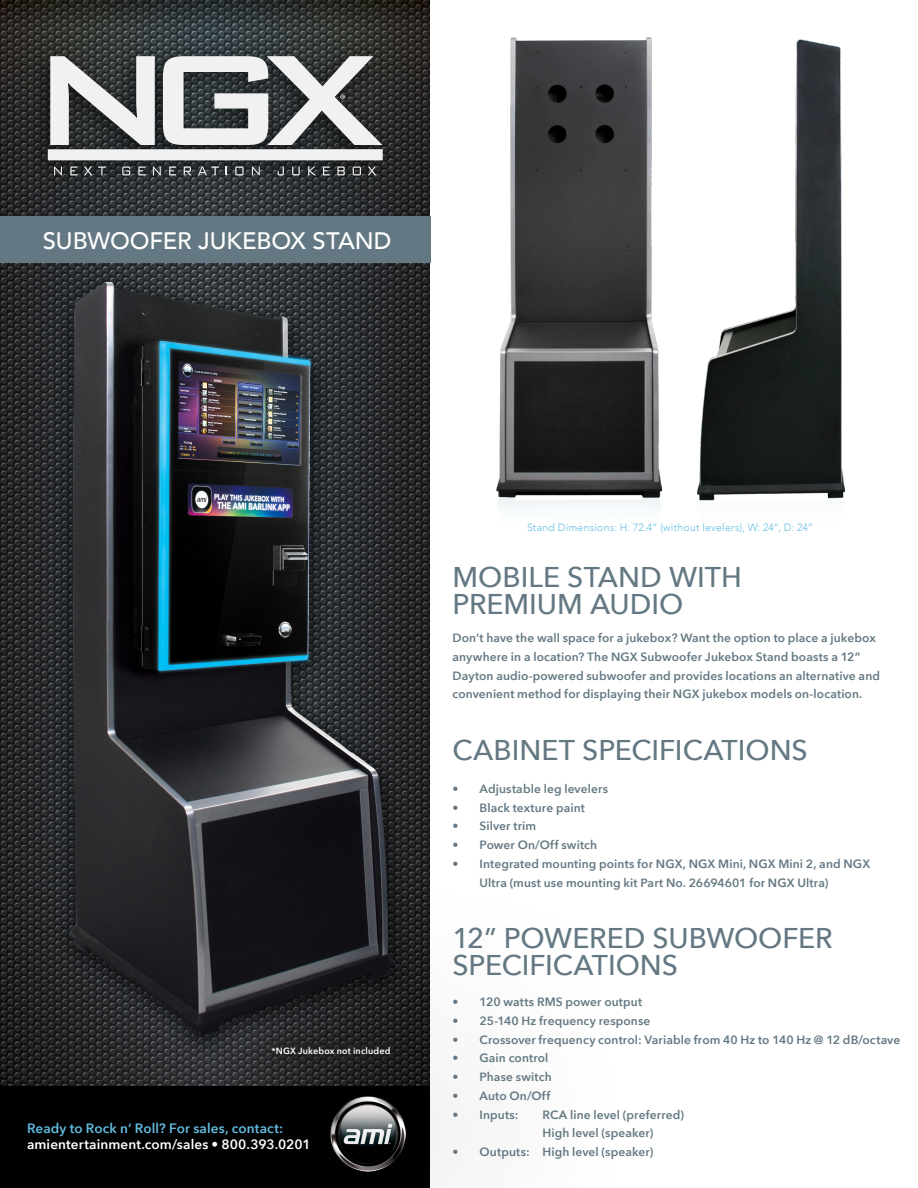
<style>
.page{position:relative;width:918px;height:1188px;background:#fff}
.page>*{position:absolute;margin:0;border:0;box-sizing:border-box;transform-origin:0 0}
.t1{font:500 28.5px/27px "Avenir Next";color:#647883}
.t2{font:500 23.85px "Avenir";letter-spacing:-.005em;color:#fff}
.t3{font:600 13.5px "Avenir Next";letter-spacing:.01em;color:#fff}
.t4{font:600 13.5px "Avenir Next";letter-spacing:.01em;color:#64bde1}
.t5{font:600 12px/18.8px "Avenir Next";letter-spacing:.01em;color:#647883}
.t6{font:300 10.5px "Avenir";letter-spacing:.025em;color:#64bde1}
.t7{font:600 9px "Avenir Next";letter-spacing:.02em;color:#fff}
</style>
<div class="page">
<img style="left:0;top:0;width:430px;height:1086px">
<div style="left:0;top:1086px;width:431px;height:102px;background:#000"></div>
<img style="left:496px;top:38px;width:166px;height:470px">
<img style="left:697px;top:39px;width:147px;height:462px">
<svg style="left:122px;top:888px;width:330px;height:300px"></svg>
<img style="left:330px;top:1096px;width:76px;height:76px">
<div style="left:0;top:216px;width:431px;height:47px;background:#647883"></div>
<div style="left:54px;top:269px;width:362px;height:791px;background:#000;opacity:.74"></div>
<img style="left:70px;top:282px;width:325px;height:754px">
<div style="left:25px;top:41px;width:373px;height:158px;background:#000;opacity:.6"></div>
<div style="left:48px;top:149px;width:335px;height:11px;background:#f1f1f2"></div>
<svg style="left:50px;top:56px;width:105px;height:89px"></svg>
<svg style="left:54px;top:167px;width:8px;height:8px"></svg>
<svg style="left:70px;top:167px;width:7px;height:8px"></svg>
<svg style="left:84px;top:167px;width:22px;height:8px"></svg>
<svg style="left:122px;top:167px;width:8px;height:8px"></svg>
<svg style="left:138px;top:167px;width:7px;height:8px"></svg>
<svg style="left:153px;top:167px;width:8px;height:8px"></svg>
<svg style="left:169px;top:167px;width:7px;height:8px"></svg>
<svg style="left:184px;top:167px;width:8px;height:8px"></svg>
<svg style="left:198px;top:167px;width:21px;height:8px"></svg>
<svg style="left:235px;top:167px;width:9px;height:8px"></svg>
<svg style="left:252px;top:167px;width:8px;height:8px"></svg>
<svg style="left:278px;top:167px;width:6px;height:8px"></svg>
<svg style="left:292px;top:167px;width:8px;height:8px"></svg>
<svg style="left:308px;top:167px;width:8px;height:8px"></svg>
<svg style="left:323px;top:167px;width:7px;height:8px"></svg>
<svg style="left:337px;top:167px;width:8px;height:8px"></svg>
<svg style="left:353px;top:167px;width:8px;height:8px"></svg>
<svg style="left:368px;top:167px;width:8px;height:8px"></svg>
<svg style="left:163px;top:56px;width:219px;height:89px"></svg>
<svg style="left:258px;top:1033px;width:147px;height:35px;background:#252526"></svg>
<h2 class="t2" style="left:43px;top:220px;width:350px">SUBWOOFER JUKEBOX STAND</h2>
<p class="t7" style="left:272px;top:1043px;width:120px">*NGX Jukebox not included</p>
<p class="t4" style="left:27px;top:1116px;width:258px">Ready to Rock n’ Roll? For sales, contact:</p>
<p class="t3" style="left:27px;top:1133px;width:285px">amientertainment.com/sales • 800.393.0201</p>
<p class="t6" style="left:527px;top:521px;width:288px">Stand Dimensions: H: 72.4” (without levelers), W: 24”, D: 24”</p>
<h1 class="t1" style="left:453px;top:563px;width:291px">MOBILE STAND WITH<br>PREMIUM AUDIO</h1>
<p class="t5" style="left:453px;top:628px;width:429px">Don’t have the wall space for a jukebox? Want the option to place a jukebox anywhere in a location? The NGX Subwoofer Jukebox Stand boasts a 12” Dayton audio-powered subwoofer and provides locations an alternative and convenient method for displaying their NGX jukebox models on-location.</p>
<h1 class="t1" style="left:453px;top:736px;width:357px">CABINET SPECIFICATIONS</h1>
<p class="t5" style="left:453px;top:779px;width:157px">• Adjustable leg levelers</p>
<p class="t5" style="left:453px;top:798px;width:134px">• Black texture paint</p>
<p class="t5" style="left:453px;top:817px;width:85px">• Silver trim</p>
<p class="t5" style="left:453px;top:835px;width:146px">• Power On/Off switch</p>
<p class="t5" style="left:480px;top:854px;width:392px;text-indent:-27px">• Integrated mounting points for NGX, NGX Mini, NGX Mini 2, and NGX<br>Ultra (must use mounting kit Part No. 26694601 for NGX Ultra)</p>
<h1 class="t1" style="left:453px;top:924px;width:382px">12” POWERED SUBWOOFER<br>SPECIFICATIONS</h1>
<p class="t5" style="left:453px;top:992px;width:191px">• 120 watts RMS power output</p>
<p class="t5" style="left:453px;top:1011px;width:199px">• 25-140 Hz frequency response</p>
<p class="t5" style="left:453px;top:1030px;width:449px">• Crossover frequency control: Variable from 40 Hz to 140 Hz @ 12 dB/octave</p>
<p class="t5" style="left:453px;top:1049px;width:97px">• Gain control</p>
<p class="t5" style="left:453px;top:1067px;width:101px">• Phase switch</p>
<p class="t5" style="left:453px;top:1086px;width:99px">• Auto On/Off</p>
<p class="t5" style="left:453px;top:1105px;width:67px">• Inputs:</p>
<p class="t5" style="left:543px;top:1105px;width:143px">RCA line level (preferred)<br>High level (speaker)</p>
<p class="t5" style="left:453px;top:1142px;width:202px">• Outputs: High level (speaker)</p>
</div>
